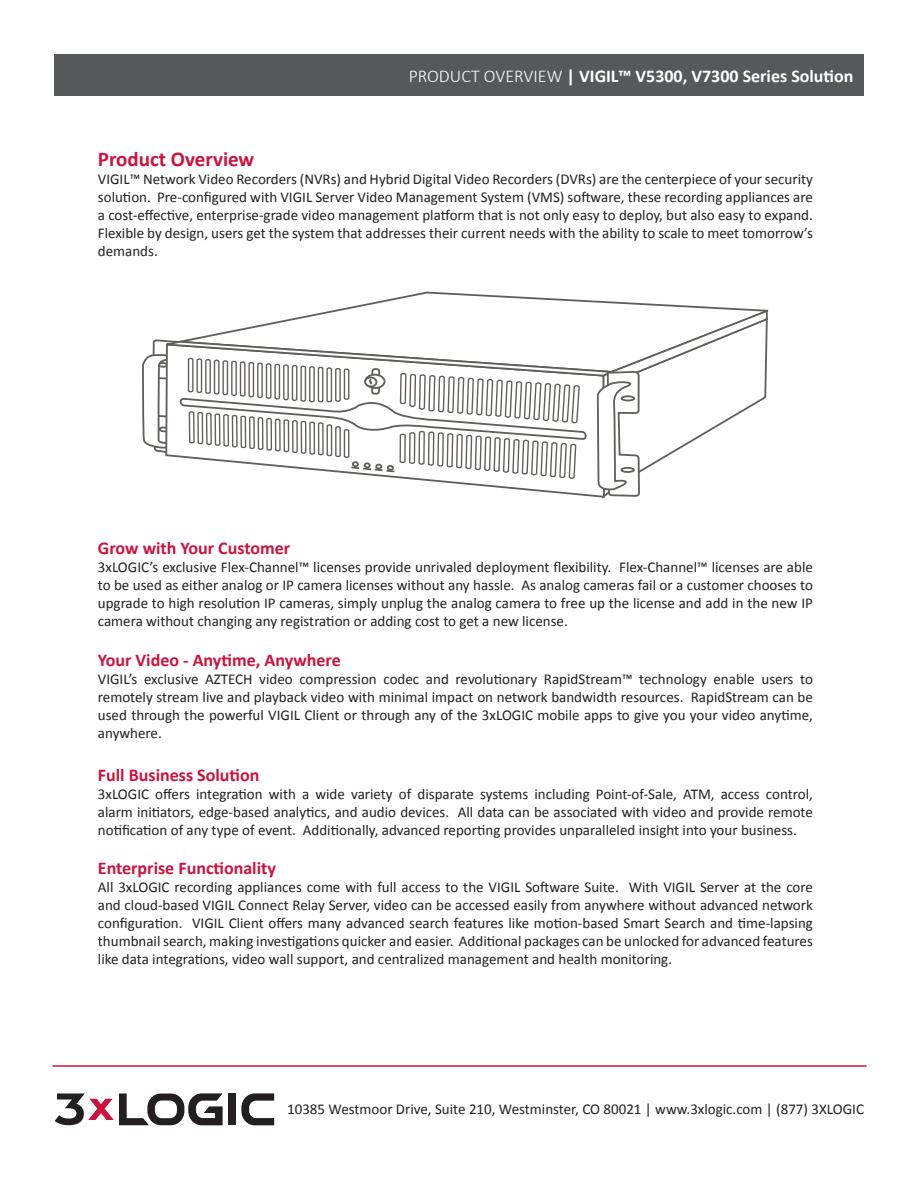
<style>
.page{position:relative;width:918px;height:1188px;background:#fff}
.page>*{position:absolute;margin:0;border:0;box-sizing:border-box;transform-origin:0 0}
.t1{font:700 21px "Calibri";color:#cd123d}
.t2{font:700 18px "Calibri";color:#cd123d}
.t3{font:700 18px "Calibri";color:#fff}
.Copyright{font:15px/18px "Calibri";color:#231f20;text-align:justify}
.s1{font-weight:300}
</style>
<div class="page">
<div style="left:54px;top:54px;width:810px;height:42px;background:#57585a"></div>
<svg style="left:142px;top:291px;width:627px;height:208px"></svg>
<hr style="left:52px;top:1065px;width:815px;height:2px;background:#cd123d">
<div style="left:229px;top:1093px;width:7px;height:32px;background:#231f20"></div>
<svg style="left:55px;top:1093px;width:168px;height:32px"></svg>
<svg style="left:241px;top:1093px;width:33px;height:32px"></svg>
<p class="t3" style="left:409px;top:64px;width:446px"><span class="s1">PRODUCT OVERVIEW</span> | VIGIL™ V5300, V7300 Series Solution</p>
<p class="t1" style="left:98px;top:146px;width:158px">Product Overview</p>
<p class="Copyright" style="left:98px;top:170px;width:717px">VIGIL™ Network Video Recorders (NVRs) and Hybrid Digital Video Recorders (DVRs) are the centerpiece of your security solution. Pre-configured with VIGIL Server Video Management System (VMS) software, these recording appliances are a cost-effective, enterprise-grade video management platform that is not only easy to deploy, but also easy to expand.<br>Flexible by design, users get the system that addresses their current needs with the ability to scale to meet tomorrow’s demands.</p>
<p class="t2" style="left:98px;top:536px;width:194px">Grow with Your Customer</p>
<p class="Copyright" style="left:98px;top:558px;width:717px">3xLOGIC’s exclusive Flex-Channel™ licenses provide unrivaled deployment flexibility. Flex-Channel™ licenses are able to be used as either analog or IP camera licenses without any hassle. As analog cameras fail or a customer chooses to upgrade to high resolution IP cameras, simply unplug the analog camera to free up the license and add in the new IP camera without changing any registration or adding cost to get a new license.</p>
<p class="t2" style="left:98px;top:648px;width:244px">Your Video - Anytime, Anywhere</p>
<p class="Copyright" style="left:98px;top:670px;width:717px">VIGIL’s exclusive AZTECH video compression codec and revolutionary RapidStream™ technology enable users to remotely stream live and playback video with minimal impact on network bandwidth resources. RapidStream can be used through the powerful VIGIL Client or through any of the 3xLOGIC mobile apps to give you your video anytime, anywhere.</p>
<p class="t2" style="left:98px;top:763px;width:163px">Full Business Solution</p>
<p class="Copyright" style="left:98px;top:785px;width:717px">3xLOGIC offers integration with a wide variety of disparate systems including Point-of-Sale, ATM, access control, alarm initiators, edge-based analytics, and audio devices. All data can be associated with video and provide remote notification of any type of event. Additionally, advanced reporting provides unparalleled insight into your business.</p>
<p class="t2" style="left:98px;top:857px;width:180px">Enterprise Functionality</p>
<p class="Copyright" style="left:98px;top:878px;width:717px">All 3xLOGIC recording appliances come with full access to the VIGIL Software Suite. With VIGIL Server at the core and cloud-based VIGIL Connect Relay Server, video can be accessed easily from anywhere without advanced network configuration. VIGIL Client offers many advanced search features like motion-based Smart Search and time-lapsing thumbnail search, making investigations quicker and easier. Additional packages can be unlocked for advanced features like data integrations, video wall support, and centralized management and health monitoring.</p>
<p class="Copyright" style="left:287px;top:1100px;width:578px">10385 Westmoor Drive, Suite 210, Westminster, CO 80021 | www.3xlogic.com | (877) 3XLOGIC</p>
</div>
